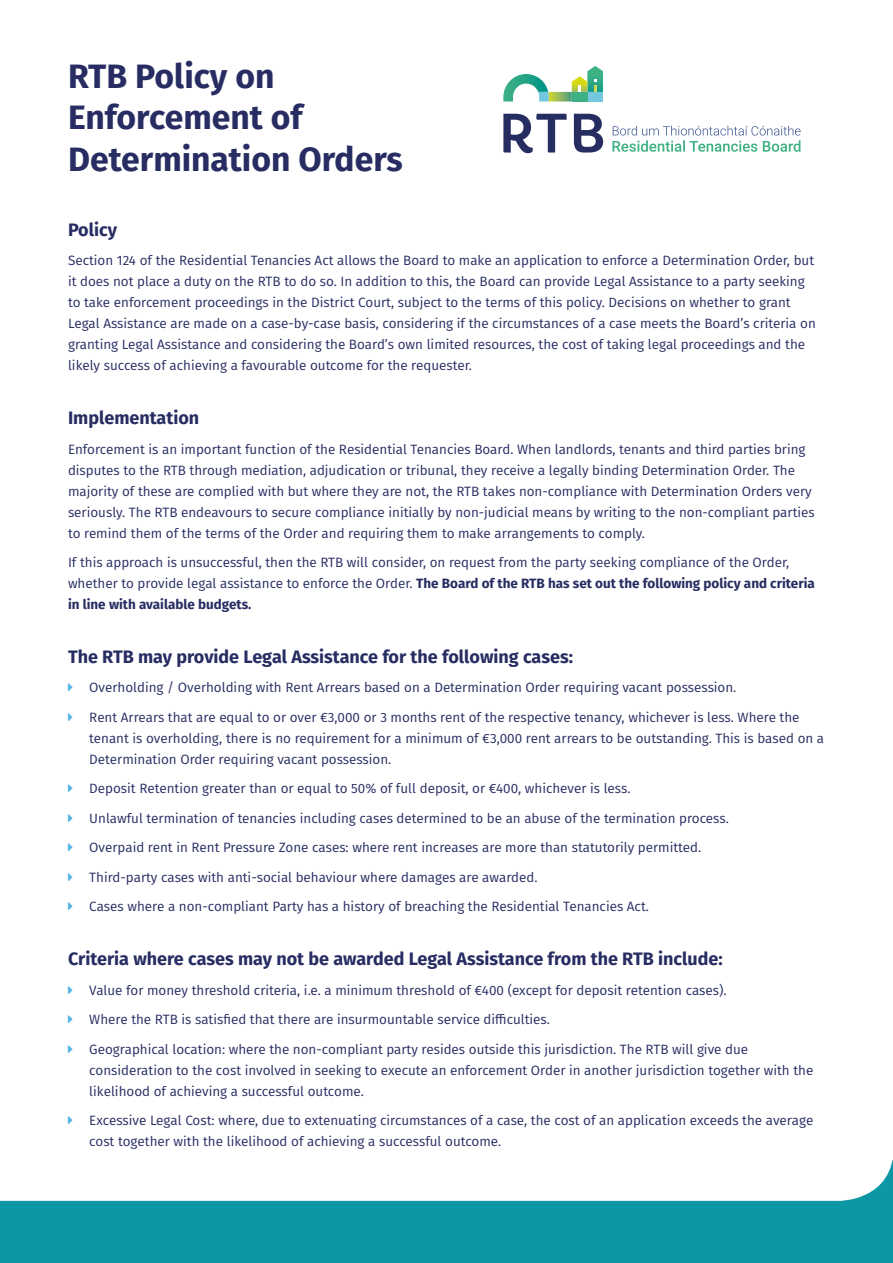
<style>
.page{position:relative;width:893px;height:1263px;background:#fff}
.page>*{position:absolute;margin:0;border:0;box-sizing:border-box;transform-origin:0 0}
.t1{font:700 33.75px/41.5px "Fira Sans";color:#272d62}
._1__heading{font:700 18px "Fira Sans";color:#272d62}
.Form_body_copy_2018{font:13.5px/21px "Fira Sans";color:#272d62}
.s1{font-weight:700}
</style>
<div class="page">
<div style="left:0;top:1160px;width:893px;height:103px;background:#0c97a4"></div>
<div style="left:0;top:1160px;width:893px;height:41px;background:#fff"></div>
<svg style="left:503px;top:114px;width:64px;height:39px"></svg>
<svg style="left:574px;top:114px;width:29px;height:39px"></svg>
<svg style="left:503px;top:66px;width:100px;height:35px"></svg>
<svg style="left:612px;top:126px;width:188px;height:26px"></svg>
<p class="t1" style="left:68px;top:53px;width:336px">RTB Policy on<br>Enforcement of<br>Determination Orders</p>
<p class="_1__heading" style="left:68px;top:214px;width:51px">Policy</p>
<p class="Form_body_copy_2018" style="left:68px;top:250px;width:749px">Section 124 of the Residential Tenancies Act allows the Board to make an application to enforce a Determination Order, but it does not place a duty on the RTB to do so. In addition to this, the Board can provide Legal Assistance to a party seeking to take enforcement proceedings in the District Court, subject to the terms of this policy. Decisions on whether to grant Legal Assistance are made on a case-by-case basis, considering if the circumstances of a case meets the Board’s criteria on granting Legal Assistance and considering the Board’s own limited resources, the cost of taking legal proceedings and the likely success of achieving a favourable outcome for the requester.</p>
<p class="_1__heading" style="left:68px;top:403px;width:133px">Implementation</p>
<p class="Form_body_copy_2018" style="left:68px;top:438px;width:748px">Enforcement is an important function of the Residential Tenancies Board. When landlords, tenants and third parties bring disputes to the RTB through mediation, adjudication or tribunal, they receive a legally binding Determination Order. The majority of these are complied with but where they are not, the RTB takes non-compliance with Determination Orders very seriously. The RTB endeavours to secure compliance initially by non-judicial means by writing to the non-compliant parties to remind them of the terms of the Order and requiring them to make arrangements to comply.</p>
<p class="Form_body_copy_2018" style="left:68px;top:552px;width:748px">If this approach is unsuccessful, then the RTB will consider, on request from the party seeking compliance of the Order, whether to provide legal assistance to enforce the Order. <span class="s1">The Board of the RTB has set out the following policy and criteria in line with available budgets.</span></p>
<p class="_1__heading" style="left:68px;top:641px;width:506px">The RTB may provide Legal Assistance for the following cases:</p>
<p class="Form_body_copy_2018" style="left:89px;top:677px;width:649px">Overholding / Overholding with Rent Arrears based on a Determination Order requiring vacant possession.</p>
<p class="Form_body_copy_2018" style="left:89px;top:706px;width:736px">Rent Arrears that are equal to or over €3,000 or 3 months rent of the respective tenancy, whichever is less. Where the tenant is overholding, there is no requirement for a minimum of €3,000 rent arrears to be outstanding. This is based on a<br>Determination Order requiring vacant possession.</p>
<p class="Form_body_copy_2018" style="left:89px;top:778px;width:543px">Deposit Retention greater than or equal to 50% of full deposit, or €400, whichever is less.</p>
<p class="Form_body_copy_2018" style="left:89px;top:807px;width:641px">Unlawful termination of tenancies including cases determined to be an abuse of the termination process.</p>
<p class="Form_body_copy_2018" style="left:89px;top:837px;width:613px">Overpaid rent in Rent Pressure Zone cases: where rent increases are more than statutorily permitted.</p>
<p class="Form_body_copy_2018" style="left:89px;top:866px;width:450px">Third-party cases with anti-social behaviour where damages are awarded.</p>
<p class="Form_body_copy_2018" style="left:89px;top:896px;width:561px">Cases where a non-compliant Party has a history of breaching the Residential Tenancies Act.</p>
<p class="_1__heading" style="left:68px;top:944px;width:656px">Criteria where cases may not be awarded Legal Assistance from the RTB include:</p>
<p class="Form_body_copy_2018" style="left:89px;top:979px;width:639px">Value for money threshold criteria, i.e. a minimum threshold of €400 (except for deposit retention cases).</p>
<p class="Form_body_copy_2018" style="left:89px;top:1009px;width:462px">Where the RTB is satisfied that there are insurmountable service difficulties.</p>
<p class="Form_body_copy_2018" style="left:89px;top:1038px;width:726px">Geographical location: where the non-compliant party resides outside this jurisdiction. The RTB will give due consideration to the cost involved in seeking to execute an enforcement Order in another jurisdiction together with the likelihood of achieving a successful outcome.</p>
<p class="Form_body_copy_2018" style="left:89px;top:1110px;width:725px">Excessive Legal Cost: where, due to extenuating circumstances of a case, the cost of an application exceeds the average cost together with the likelihood of achieving a successful outcome.</p>
</div>
